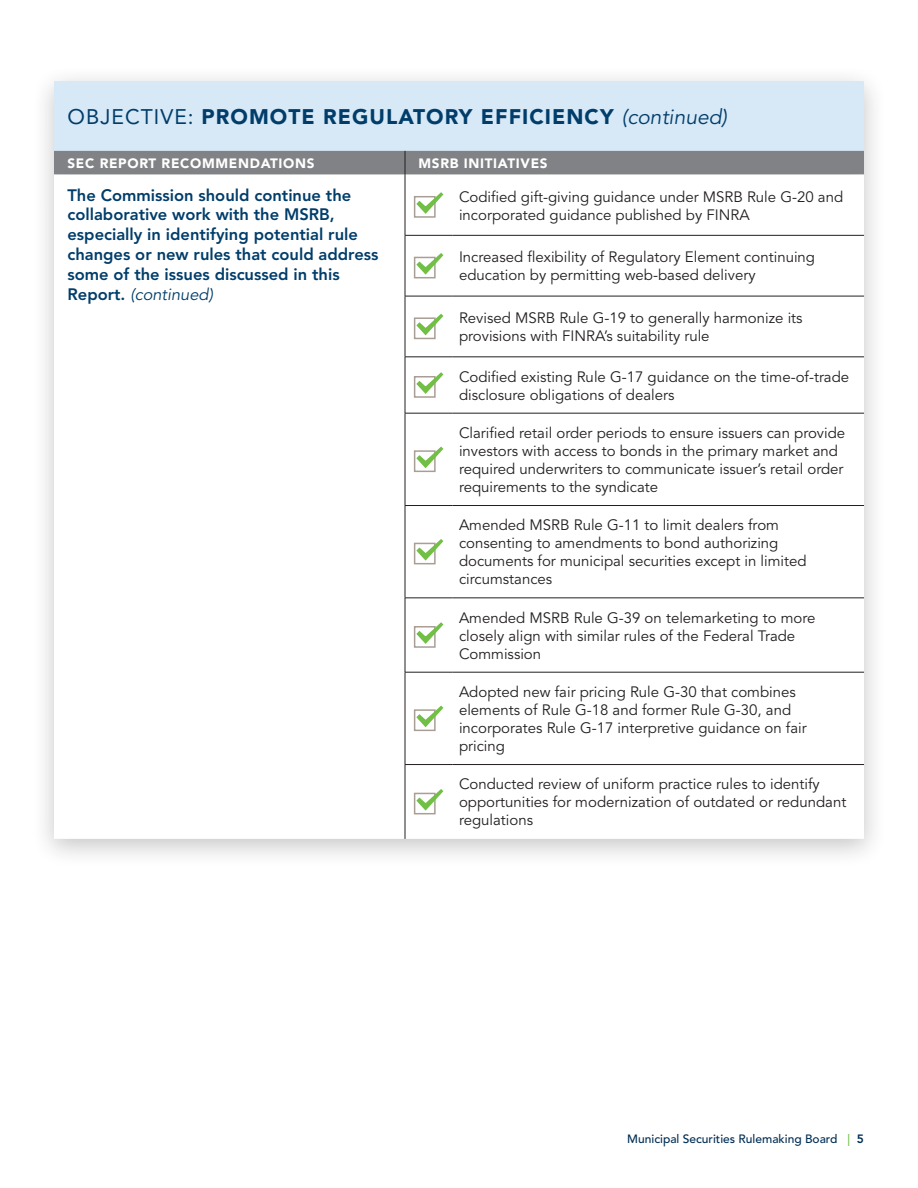
<style>
.page{position:relative;width:918px;height:1188px;background:#fff}
.page>*{position:absolute;margin:0;border:0;box-sizing:border-box;transform-origin:0 0}
.t1{font:900 21px "Avenir LT Std";letter-spacing:.05em;color:#003d6a}
.t2{font:800 16.5px/19.8px "Avenir LT Std";color:#003d6a}
.t3{font:15px/18px "Avenir LT Std";color:#231f20}
.t4{font:900 13.5px "Avenir LT Std";letter-spacing:.05em;color:#fff}
.t5{font:500 12px "Avenir LT Std";color:#002e54}
.s1{font-weight:400}
.s2{font-weight:400;font-style:italic}
.s3{color:#71bf44}
.s4{font-weight:800}
</style>
<div class="page">
<div style="left:31px;top:65px;width:856px;height:804px;background:#231f20;opacity:.25"></div>
<div style="left:54px;top:81px;width:810px;height:70px;background:#d7e8f6"></div>
<svg style="left:54px;top:175px;width:810px;height:664px"></svg>
<div style="left:54px;top:151px;width:810px;height:24px;background:#808285"></div>
<hr style="left:405px;top:175px;width:1px;height:60px;background:#231f20">
<hr style="left:405px;top:236px;width:1px;height:60px;background:#231f20">
<hr style="left:405px;top:296px;width:1px;height:61px;background:#231f20">
<hr style="left:405px;top:357px;width:1px;height:56px;background:#231f20">
<hr style="left:405px;top:413px;width:1px;height:92px;background:#231f20">
<hr style="left:405px;top:506px;width:1px;height:92px;background:#231f20">
<hr style="left:405px;top:598px;width:1px;height:74px;background:#231f20">
<hr style="left:405px;top:672px;width:1px;height:92px;background:#231f20">
<hr style="left:405px;top:765px;width:1px;height:74px;background:#231f20">
<hr style="left:405px;top:235px;width:47px;height:1px;background:#231f20">
<hr style="left:452px;top:235px;width:412px;height:1px;background:#231f20">
<hr style="left:405px;top:296px;width:47px;height:1px;background:#231f20">
<hr style="left:452px;top:296px;width:412px;height:1px;background:#231f20">
<hr style="left:405px;top:357px;width:47px;height:1px;background:#231f20">
<hr style="left:452px;top:357px;width:412px;height:1px;background:#231f20">
<hr style="left:405px;top:413px;width:47px;height:1px;background:#231f20">
<hr style="left:452px;top:413px;width:412px;height:1px;background:#231f20">
<hr style="left:405px;top:505px;width:47px;height:1px;background:#231f20">
<hr style="left:452px;top:505px;width:412px;height:1px;background:#231f20">
<hr style="left:405px;top:598px;width:47px;height:1px;background:#231f20">
<hr style="left:452px;top:598px;width:412px;height:1px;background:#231f20">
<hr style="left:405px;top:672px;width:47px;height:1px;background:#231f20">
<hr style="left:452px;top:672px;width:412px;height:1px;background:#231f20">
<hr style="left:405px;top:764px;width:47px;height:1px;background:#231f20">
<hr style="left:452px;top:764px;width:412px;height:1px;background:#231f20">
<div style="left:414px;top:196px;width:22px;height:22px;border:2px solid #a99e95"></div>
<svg style="left:415px;top:191px;width:29px;height:24px"></svg>
<div style="left:414px;top:257px;width:22px;height:21px;border:2px solid #a99e95"></div>
<svg style="left:415px;top:252px;width:29px;height:24px"></svg>
<div style="left:414px;top:317px;width:22px;height:22px;border:2px solid #a99e95"></div>
<svg style="left:415px;top:313px;width:29px;height:24px"></svg>
<div style="left:414px;top:376px;width:22px;height:22px;border:2px solid #a99e95"></div>
<svg style="left:415px;top:371px;width:29px;height:24px"></svg>
<div style="left:414px;top:450px;width:22px;height:22px;border:2px solid #a99e95"></div>
<svg style="left:415px;top:446px;width:29px;height:23px"></svg>
<div style="left:414px;top:543px;width:22px;height:21px;border:2px solid #a99e95"></div>
<svg style="left:415px;top:538px;width:29px;height:24px"></svg>
<div style="left:414px;top:626px;width:22px;height:22px;border:2px solid #a99e95"></div>
<svg style="left:415px;top:621px;width:29px;height:24px"></svg>
<div style="left:414px;top:709px;width:22px;height:22px;border:2px solid #a99e95"></div>
<svg style="left:415px;top:705px;width:29px;height:23px"></svg>
<div style="left:414px;top:793px;width:22px;height:21px;border:2px solid #a99e95"></div>
<svg style="left:415px;top:788px;width:29px;height:24px"></svg>
<h1 class="t1" style="left:68px;top:104px;width:661px"><span class="s1">OBJECTIVE:</span> PROMOTE REGULATORY EFFICIENCY <span class="s2">(continued)</span></h1>
<p class="t4" style="left:68px;top:155px;width:249px">SEC REPORT RECOMMENDATIONS</p>
<p class="t4" style="left:418px;top:155px;width:131px">MSRB INITIATIVES</p>
<p class="t2" style="left:68px;top:185px;width:313px">The Commission should continue the collaborative work with the MSRB, especially in identifying potential rule changes or new rules that could address some of the issues discussed in this Report. <span class="s2">(continued)</span></p>
<p class="t3" style="left:459px;top:188px;width:386px">Codified gift-giving guidance under MSRB Rule G-20 and incorporated guidance published by FINRA</p>
<p class="t3" style="left:459px;top:249px;width:358px">Increased flexibility of Regulatory Element continuing education by permitting web-based delivery</p>
<p class="t3" style="left:459px;top:309px;width:345px">Revised MSRB Rule G-19 to generally harmonize its provisions with FINRA’s suitability rule</p>
<p class="t3" style="left:459px;top:368px;width:392px">Codified existing Rule G-17 guidance on the time-of-trade disclosure obligations of dealers</p>
<p class="t3" style="left:459px;top:424px;width:388px">Clarified retail order periods to ensure issuers can provide investors with access to bonds in the primary market and required underwriters to communicate issuer’s retail order requirements to the syndicate</p>
<p class="t3" style="left:459px;top:517px;width:349px">Amended MSRB Rule G-11 to limit dealers from consenting to amendments to bond authorizing documents for municipal securities except in limited circumstances</p>
<p class="t3" style="left:459px;top:609px;width:358px">Amended MSRB Rule G-39 on telemarketing to more closely align with similar rules of the Federal Trade<br>Commission</p>
<p class="t3" style="left:459px;top:683px;width:349px">Adopted new fair pricing Rule G-30 that combines elements of Rule G-18 and former Rule G-30, and incorporates Rule G-17 interpretive guidance on fair pricing</p>
<p class="t3" style="left:459px;top:776px;width:389px">Conducted review of uniform practice rules to identify opportunities for modernization of outdated or redundant regulations</p>
<p class="t5" style="left:627px;top:1132px;width:238px">Municipal Securities Rulemaking Board <span class="s3">|</span> <span class="s4">5</span></p>
</div>
